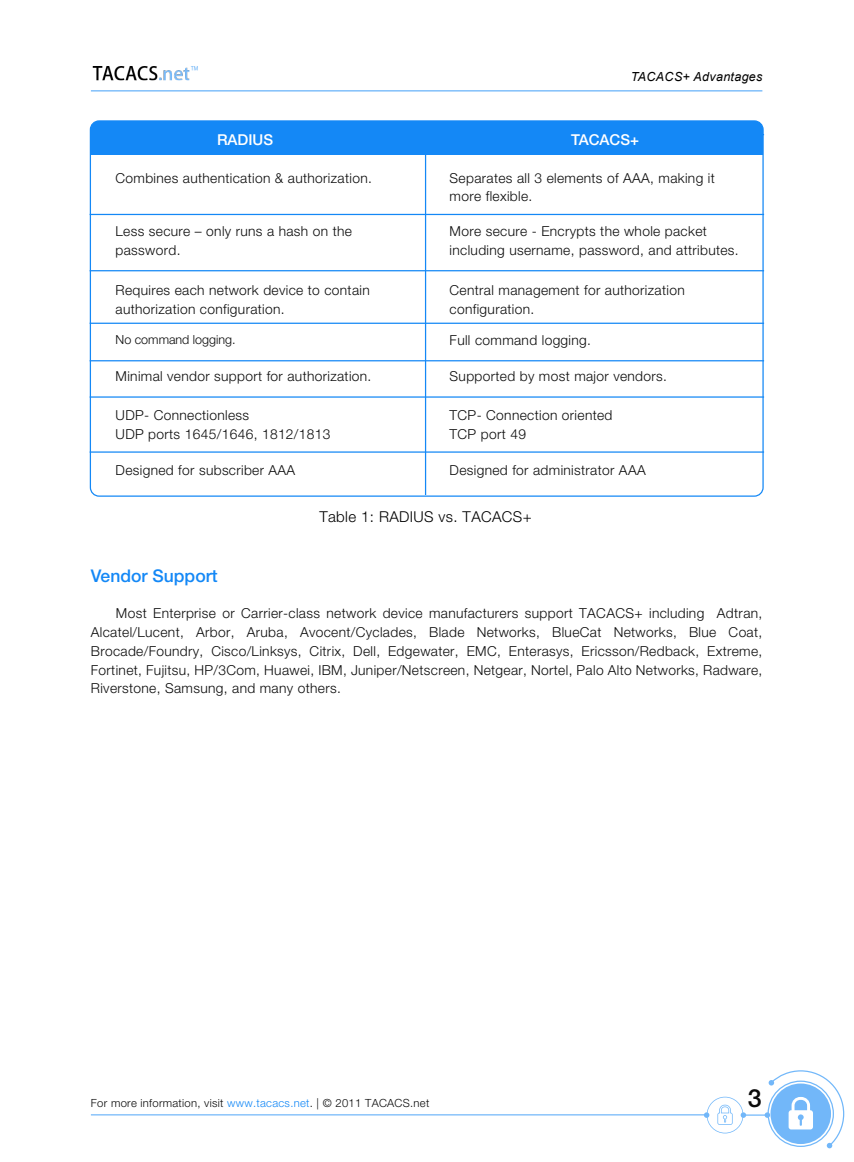
<style>
.page{position:relative;width:854px;height:1162px;background:#fff}
.page>*{position:absolute;margin:0;border:0;box-sizing:border-box;transform-origin:0 0}
.t1{font:500 25px "Helvetica Neue CE";color:#0c0c0c}
.t2{font:500 17.5px "Helvetica Neue CE";color:#1488f6}
.t3{font:300 15px "Helvetica Neue CE";letter-spacing:.025em;color:#000}
.t4{font:500 15px "Helvetica Neue CE";color:#fff}
.t5{font:300 13.75px/18.8px "Helvetica Neue CE";letter-spacing:.025em;color:#0c0c0c}
.t6{font:300 12.5px "Helvetica Neue CE";color:#0c0c0c}
.t7{font:italic 12.5px "Arial";letter-spacing:.025em;color:#000}
.t8{font:300 11.25px "Helvetica Neue CE";letter-spacing:.025em;color:#0c0c0c}
.s1{color:#1488f6}
</style>
<div class="page">
<svg style="left:90px;top:121px;width:672px;height:375px"></svg>
<hr style="left:425px;top:124px;width:1px;height:371px;background:#1488f6">
<hr style="left:91px;top:134px;width:672px;height:1px;background:#1488f6">
<hr style="left:90px;top:214px;width:673px;height:1px;background:#1488f6">
<hr style="left:90px;top:270px;width:673px;height:1px;background:#1488f6">
<hr style="left:90px;top:322px;width:673px;height:2px;background:#1488f6">
<hr style="left:90px;top:360px;width:673px;height:1px;background:#1488f6">
<hr style="left:90px;top:396px;width:673px;height:1px;background:#1488f6">
<hr style="left:90px;top:451px;width:673px;height:1px;background:#1488f6">
<hr style="left:91px;top:90px;width:671px;height:1px;background:#1488f6">
<img style="left:92px;top:66px;width:106px;height:15px">
<svg style="left:703px;top:1070px;width:141px;height:78px"></svg>
<hr style="left:91px;top:1114px;width:616px;height:1px;background:#1488f6">
<p class="t7" style="left:630px;top:68px;width:133px">TACACS+ Advantages</p>
<p class="t4" style="left:217px;top:130px;width:58px">RADIUS</p>
<p class="t4" style="left:571px;top:130px;width:69px">TACACS+</p>
<p class="t5" style="left:115px;top:168px;width:258px">Combines authentication &amp; authorization.</p>
<p class="t5" style="left:449px;top:168px;width:266px">Separates all 3 elements of AAA, making it more flexible.</p>
<p class="t5" style="left:115px;top:222px;width:238px">Less secure – only runs a hash on the password.</p>
<p class="t5" style="left:449px;top:222px;width:290px">More secure - Encrypts the whole packet including username, password, and attributes.</p>
<p class="t5" style="left:115px;top:281px;width:256px">Requires each network device to contain authorization configuration.</p>
<p class="t5" style="left:449px;top:281px;width:236px">Central management for authorization configuration.</p>
<p class="t6" style="left:115px;top:332px;width:121px">No command logging.</p>
<p class="t5" style="left:449px;top:331px;width:143px">Full command logging.</p>
<p class="t5" style="left:115px;top:367px;width:257px">Minimal vendor support for authorization.</p>
<p class="t5" style="left:449px;top:367px;width:219px">Supported by most major vendors.</p>
<p class="t5" style="left:115px;top:406px;width:216px">UDP- Connectionless<br>UDP ports 1645/1646, 1812/1813</p>
<p class="t5" style="left:449px;top:406px;width:164px">TCP- Connection oriented<br>TCP port 49</p>
<p class="t5" style="left:115px;top:461px;width:181px">Designed for subscriber AAA</p>
<p class="t5" style="left:449px;top:461px;width:197px">Designed for administrator AAA</p>
<p class="t3" style="left:319px;top:507px;width:214px">Table 1: RADIUS vs. TACACS+</p>
<p class="t2" style="left:91px;top:564px;width:128px">Vendor Support</p>
<p class="t5" style="left:91px;top:604px;width:672px;text-align:justify;text-indent:25px">Most Enterprise or Carrier-class network device manufacturers support TACACS+ including Adtran, Alcatel/Lucent, Arbor, Aruba, Avocent/Cyclades, Blade Networks, BlueCat Networks, Blue Coat, Brocade/Foundry, Cisco/Linksys, Citrix, Dell, Edgewater, EMC, Enterasys, Ericsson/Redback, Extreme, Fortinet, Fujitsu, HP/3Com, Huawei, IBM, Juniper/Netscreen, Netgear, Nortel, Palo Alto Networks, Radware, Riverstone, Samsung, and many others.</p>
<p class="t8" style="left:91px;top:1096px;width:340px">For more information, visit <span class="s1">www.tacacs.net</span>. | © 2011 TACACS.net</p>
<h1 class="t1" style="left:747px;top:1083px;width:15px">3</h1>
</div>
